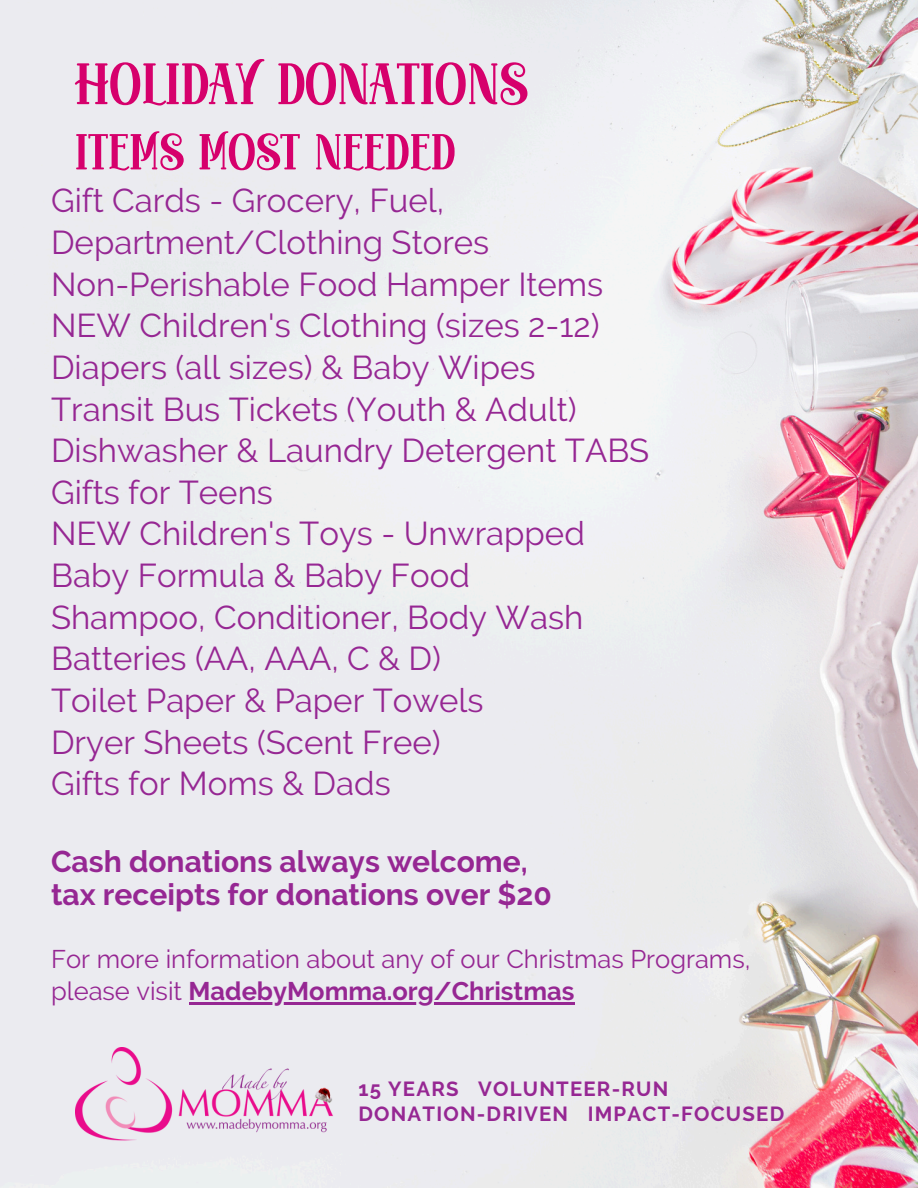
<style>
.page{position:relative;width:918px;height:1188px;background:#fff}
.page>*{position:absolute;margin:0;border:0;box-sizing:border-box;transform-origin:0 0}
.t1{font:66.9px "Welcome Christmas";color:#d6006c}
.t2{font:57.9px "Welcome Christmas";color:#d6006c}
.t3{font:33px/41.7px "Raleway";color:#962793}
.t4{font:700 30px/33.8px "Raleway";color:#962793}
.t5{font:25.5px/31.5px "Raleway";color:#962793}
.t6{font:700 20.4px "Raleway";letter-spacing:.06em;color:#962793}
.s1{font-weight:700}
</style>
<div class="page">
<img style="left:0;top:0;width:918px;height:1188px">
<img style="left:75px;top:1048px;width:260px;height:97px">
<hr style="left:189px;top:1002px;width:385px;height:2px;background:#962793">
<h4 class="t1" style="left:75px;top:33px;width:454px">HOLIDAY DONATIONS</h4>
<h4 class="t2" style="left:75px;top:107px;width:382px">ITEMS MOST NEEDED</h4>
<p class="t3" style="left:51px;top:180px;width:600px">Gift Cards - Grocery, Fuel,<br>Department/Clothing Stores<br>Non-Perishable Food Hamper Items<br>NEW Children's Clothing (sizes 2-12)<br>Diapers (all sizes) &amp; Baby Wipes<br>Transit Bus Tickets (Youth &amp; Adult)<br>Dishwasher &amp; Laundry Detergent TABS<br>Gifts for Teens<br>NEW Children's Toys - Unwrapped<br>Baby Formula &amp; Baby Food<br>Shampoo, Conditioner, Body Wash<br>Batteries (AA, AAA, C &amp; D)<br>Toilet Paper &amp; Paper Towels<br>Dryer Sheets (Scent Free)<br>Gifts for Moms &amp; Dads</p>
<p class="t4" style="left:51px;top:844px;width:502px">Cash donations always welcome, tax receipts for donations over $20</p>
<p class="t5" style="left:51px;top:944px;width:701px">For more information about any of our Christmas Programs, please visit <span class="s1">MadebyMomma.org/Christmas</span></p>
<h1 class="t6" style="left:358px;top:1077px;width:311px">15 YEARS VOLUNTEER-RUN</h1>
<h3 class="t6" style="left:358px;top:1102px;width:427px">DONATION-DRIVEN IMPACT-FOCUSED</h3>
</div>
